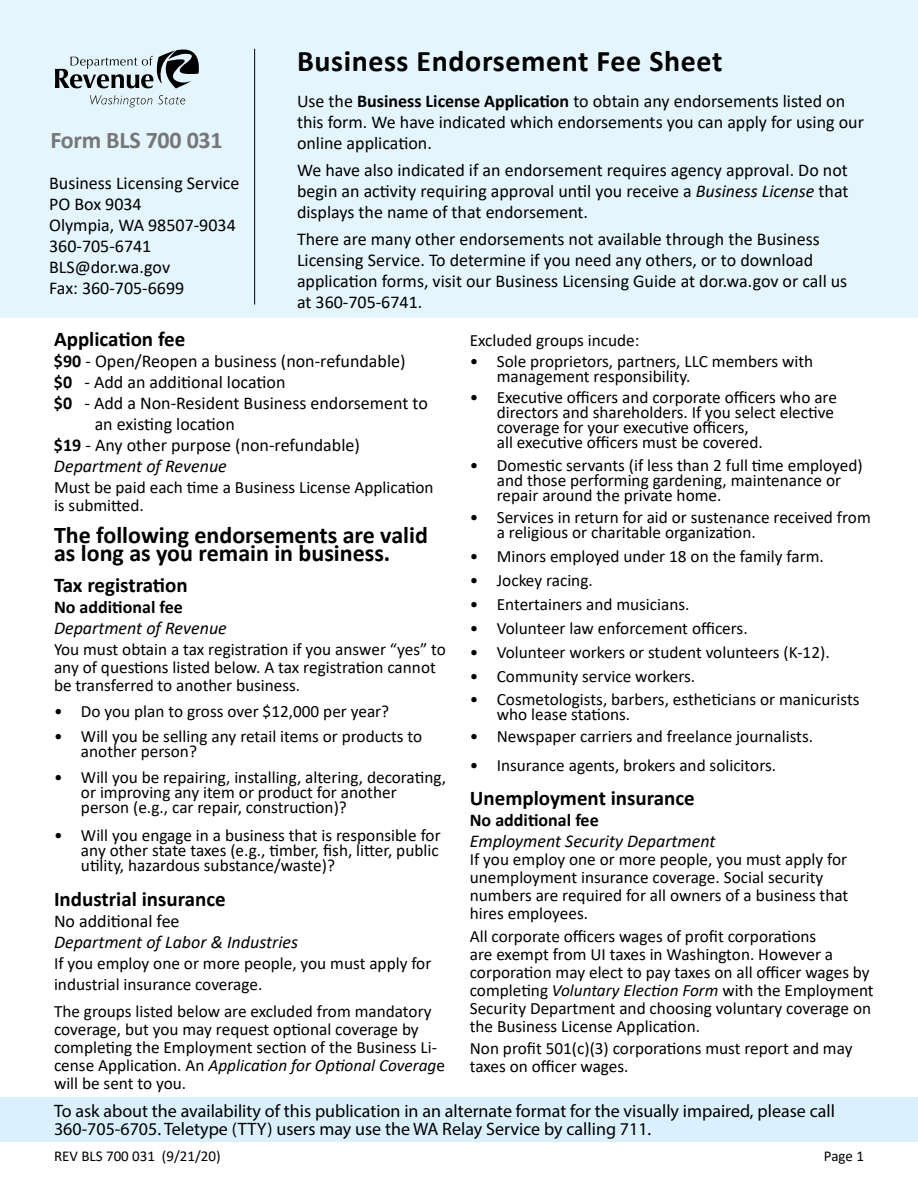
<style>
.page{position:relative;width:918px;height:1188px;background:#fff}
.page>*{position:absolute;margin:0;border:0;box-sizing:border-box;transform-origin:0 0}
.t1{font:700 30px "Calibri";letter-spacing:.02em;color:#000}
.t2{font:700 24px/18px "Calibri";color:#000}
.t3{font:700 24px "Calibri";letter-spacing:-.01em;color:#757779}
.t4{font:700 21px "Calibri";color:#000}
.t5{font:18px/21px "Calibri";color:#000}
.t6{font:18px/18px "Myriad Pro";color:#000}
.t7{font:italic 18px "Calibri";color:#000}
.t8{font:700 18px "Calibri";color:#000}
.t9{font:17.25px/18px "Calibri";color:#000}
.t10{font:15px "Calibri";color:#000}
.s1{font-weight:700}
.s2{font-style:italic}
</style>
<div class="page">
<div style="left:0;top:0;width:918px;height:318px;background:#e4f5fd"></div>
<svg style="left:90px;top:95px;width:62px;height:12px"></svg>
<svg style="left:158px;top:95px;width:27px;height:9px"></svg>
<svg style="left:55px;top:49px;width:144px;height:39px"></svg>
<hr style="left:254px;top:49px;width:1px;height:256px;background:#000">
<div style="left:0;top:1097px;width:918px;height:44px;background:#daf1fd"></div>
<h1 class="t1" style="left:297px;top:40px;width:427px">Business Endorsement Fee Sheet</h1>
<p class="t5" style="left:297px;top:90px;width:569px">Use the <span class="s1">Business License Application</span> to obtain any endorsements listed on this form. We have indicated which endorsements you can apply for using our online application.</p>
<p class="t5" style="left:297px;top:159px;width:553px;text-align:justify">We have also indicated if an endorsement requires agency approval. Do not begin an activity requiring approval until you receive a <span class="s2">Business License</span> that displays the name of that endorsement.</p>
<p class="t5" style="left:297px;top:228px;width:552px">There are many other endorsements not available through the Business Licensing Service. To determine if you need any others, or to download application forms, visit our Business Licensing Guide at dor.wa.gov or call us at 360-705-6741.</p>
<h2 class="t3" style="left:50px;top:123px;width:174px">Form BLS 700 031</h2>
<p class="t5" style="left:49px;top:172px;width:192px">Business Licensing Service<br>PO Box 9034<br>Olympia, WA 98507-9034<br>360-705-6741<br>BLS@dor.wa.gov<br>Fax: 360-705-6699</p>
<p class="t4" style="left:54px;top:325px;width:133px">Application fee</p>
<p class="t5" style="left:54px;top:350px;width:353px"><span class="s1">$90</span> - Open/Reopen a business (non-refundable)</p>
<p class="t5" style="left:54px;top:371px;width:233px"><span class="s1">$0</span> - Add an additional location</p>
<p class="t5" style="left:54px;top:392px;width:375px"><span class="s1">$0</span> - Add a Non-Resident Business endorsement to</p>
<p class="t5" style="left:95px;top:413px;width:142px">an existing location</p>
<p class="t5" style="left:54px;top:434px;width:307px"><span class="s1">$19</span> - Any other purpose (non-refundable)</p>
<p class="t7" style="left:54px;top:454px;width:174px">Department of Revenue</p>
<p class="t9" style="left:54px;top:478px;width:381px">Must be paid each time a Business License Application is submitted.</p>
<h2 class="t2" style="left:54px;top:526px;width:375px">The following endorsements are valid as long as you remain in business.</h2>
<p class="t4" style="left:54px;top:571px;width:135px">Tax registration</p>
<p class="t8" style="left:54px;top:595px;width:130px">No additional fee</p>
<p class="t7" style="left:54px;top:616px;width:174px">Department of Revenue</p>
<p class="t9" style="left:54px;top:640px;width:393px">You must obtain a tax registration if you answer “yes” to any of questions listed below. A tax registration cannot be transferred to another business.</p>
<p class="t9" style="left:54px;top:702px;width:337px">• Do you plan to gross over $12,000 per year?</p>
<p class="t9" style="left:81px;top:729px;width:343px;line-height:15px;text-indent:-27px">• Will you be selling any retail items or products to another person?</p>
<p class="t9" style="left:81px;top:769px;width:367px;line-height:15px;text-indent:-27px">• Will you be repairing, installing, altering, decorating, or improving any item or product for another person (e.g., car repair, construction)?</p>
<p class="t9" style="left:81px;top:828px;width:361px;line-height:15px;text-align:justify;text-indent:-27px">• Will you engage in a business that is responsible for any other state taxes (e.g., timber, fish, litter, public utility, hazardous substance/waste)?</p>
<p class="t4" style="left:54px;top:884px;width:173px">Industrial insurance</p>
<p class="t5" style="left:54px;top:910px;width:127px">No additional fee</p>
<p class="t7" style="left:54px;top:930px;width:246px">Department of Labor &amp; Industries</p>
<p class="t9" style="left:54px;top:953px;width:379px;line-height:20.7px">If you employ one or more people, you must apply for industrial insurance coverage.</p>
<p class="t9" style="left:54px;top:1002px;width:393px">The groups listed below are excluded from mandatory coverage, but you may request optional coverage by completing the Employment section of the Business Li&shy;cense Application. An <span class="s2">Application for Optional Coverag</span>e will be sent to you.</p>
<p class="t9" style="left:470px;top:331px;width:171px">Excluded groups incude:</p>
<p class="t9" style="left:497px;top:354px;width:318px;line-height:15px;text-indent:-27px">• Sole proprietors, partners, LLC members with management responsibility.</p>
<p class="t9" style="left:497px;top:390px;width:342px;line-height:15px;text-indent:-27px">• Executive officers and corporate officers who are directors and shareholders. If you select elective coverage for your executive officers,<br>all executive officers must be covered.</p>
<p class="t9" style="left:497px;top:457px;width:367px;line-height:15px;text-indent:-27px">• Domestic servants (if less than 2 full time employed) and those performing gardening, maintenance or repair around the private home.</p>
<p class="t9" style="left:497px;top:510px;width:376px;line-height:15px;text-indent:-27px">• Services in return for aid or sustenance received from a religious or charitable organization.</p>
<p class="t9" style="left:470px;top:547px;width:356px">• Minors employed under 18 on the family farm.</p>
<p class="t9" style="left:470px;top:571px;width:125px">• Jockey racing.</p>
<p class="t9" style="left:470px;top:595px;width:221px">• Entertainers and musicians.</p>
<p class="t9" style="left:470px;top:619px;width:279px">• Volunteer law enforcement officers.</p>
<p class="t9" style="left:470px;top:643px;width:361px">• Volunteer workers or student volunteers (K-12).</p>
<p class="t9" style="left:470px;top:667px;width:227px">• Community service workers.</p>
<p class="t9" style="left:497px;top:691px;width:364px;line-height:15px;text-indent:-27px">• Cosmetologists, barbers, estheticians or manicurists who lease stations.</p>
<p class="t9" style="left:470px;top:727px;width:345px">• Newspaper carriers and freelance journalists.</p>
<p class="t9" style="left:470px;top:756px;width:308px">• Insurance agents, brokers and solicitors.</p>
<p class="t4" style="left:470px;top:784px;width:226px">Unemployment insurance</p>
<p class="t8" style="left:470px;top:808px;width:130px">No additional fee</p>
<p class="t7" style="left:470px;top:829px;width:247px">Employment Security Department</p>
<p class="t9" style="left:470px;top:850px;width:380px">If you employ one or more people, you must apply for unemployment insurance coverage. Social security numbers are required for all owners of a business that hires employees.</p>
<p class="t9" style="left:470px;top:927px;width:405px">All corporate officers wages of profit corporations<br>are exempt from UI taxes in Washington. However a corporation may elect to pay taxes on all officer wages by completing <span class="s2">Voluntary Election Form</span> with the Employment Security Department and choosing voluntary coverage on the Business License Application.</p>
<p class="t9" style="left:470px;top:1039px;width:384px">Non profit 501(c)(3) corporations must report and may taxes on officer wages.</p>
<p class="t6" style="left:54px;top:1102px;width:782px">To ask about the availability of this publication in an alternate format for the visually impaired, please call<br>360-705-6705. Teletype (TTY) users may use the WA Relay Service by calling 711.</p>
<p class="t10" style="left:54px;top:1145px;width:168px">REV BLS 700 031 (9/21/20)</p>
<p class="t10" style="left:824px;top:1145px;width:42px">Page 1</p>
</div>
